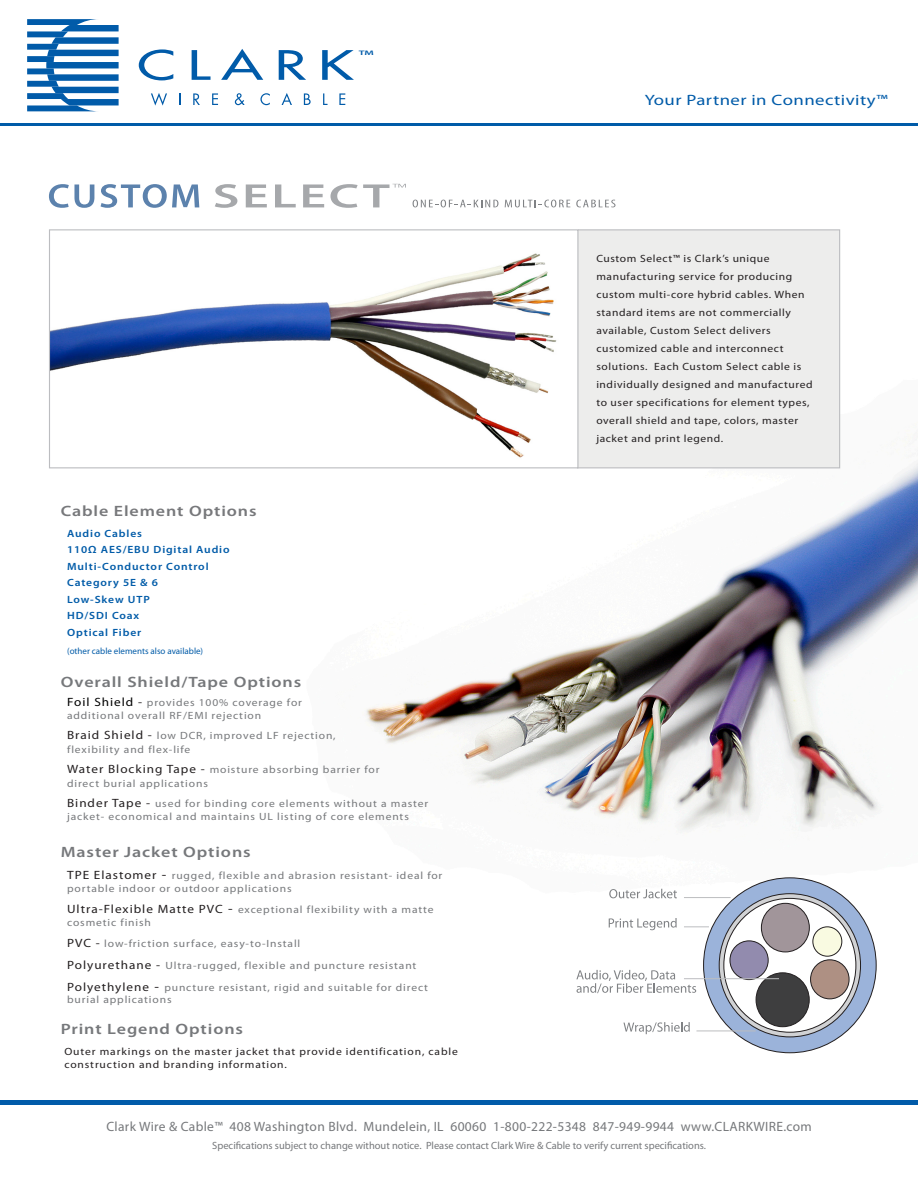
<style>
.page{position:relative;width:918px;height:1188px;background:#fff}
.page>*{position:absolute;margin:0;border:0;box-sizing:border-box;transform-origin:0 0}
.t1{font:600 15px "Myriad Pro";letter-spacing:.05em;color:#76787b;scale:1.2 1}
.t2{font:15px "Myriad Pro";letter-spacing:.025em;color:#015ba9;scale:1.25 1}
.t3{font:600 15px "Myriad Pro";letter-spacing:.05em;color:#77787b;scale:1.2 1}
.t4{font:13.5px "Myriad Pro";letter-spacing:.025em;color:#76787b}
.t5{font:10.5px/12.6px "Myriad Pro";letter-spacing:.075em;color:#76787b;scale:1.1 1}
.t6{font:10.5px/18px "Myriad Pro";letter-spacing:.05em;color:#231f20;scale:1.1 1}
.t7{font:600 10.5px "Myriad Pro";letter-spacing:.075em;color:#005ba8;scale:1.1 1}
.t8{font:10.5px "Myriad Pro";color:#76787b}
.t9{font:10.5px "Myriad Pro";letter-spacing:.075em;color:#231f20;scale:1.1 1}
.t10{font:9px "Myriad Pro";color:#005ba8}
.t11{font:600 6.6px "Myriad Pro";color:#015ba9;scale:1.73 1}
.s1{font-size:12px;color:#000}
.s2{font-size:12px;color:#231f20}
.s3{font-size:13.5px;color:#231f20}
</style>
<div class="page">
<img style="left:150px;top:320px;width:768px;height:581px">
<div style="left:577px;top:229px;width:263px;height:239px;background:#ededec;border:1px solid #bcbdc0"></div>
<div style="left:704px;top:878px;width:172px;height:175px;background:#9bb3da;border-radius:50%"></div>
<svg style="left:719px;top:894px;width:142px;height:143px;background:#a8a8aa"></svg>
<div style="left:724px;top:898px;width:132px;height:134px;background:#fff;border-radius:50%"></div>
<div style="left:761px;top:903px;width:48px;height:49px;background:#a1959a;border-radius:50%"></div>
<div style="left:761px;top:903px;width:49px;height:49px;border:1px solid #231f20;border-radius:50%"></div>
<div style="left:730px;top:941px;width:38px;height:39px;background:#928bae;border-radius:50%"></div>
<div style="left:730px;top:941px;width:38px;height:39px;border:1px solid #231f20;border-radius:50%"></div>
<div style="left:811px;top:960px;width:38px;height:39px;background:#ae9083;border-radius:50%"></div>
<div style="left:810px;top:960px;width:39px;height:39px;border:1px solid #231f20;border-radius:50%"></div>
<div style="left:813px;top:927px;width:29px;height:29px;background:#f9fae1;border-radius:50%"></div>
<div style="left:813px;top:927px;width:29px;height:29px;border:1px solid #231f20;border-radius:50%"></div>
<div style="left:756px;top:973px;width:53px;height:54px;background:#3e3e3f;border-radius:50%"></div>
<div style="left:756px;top:973px;width:53px;height:54px;border:1px solid #231f20;border-radius:50%"></div>
<hr style="left:684px;top:897px;width:47px;height:1px;background:#bcbdc0">
<hr style="left:684px;top:978px;width:95px;height:1px;background:#bcbdc0">
<svg style="left:684px;top:927px;width:25px;height:1px"></svg>
<hr style="left:696px;top:1031px;width:60px;height:1px;background:#bcbdc0">
<svg style="left:609px;top:889px;width:68px;height:9px"></svg>
<svg style="left:576px;top:970px;width:120px;height:23px"></svg>
<svg style="left:609px;top:918px;width:68px;height:12px"></svg>
<svg style="left:623px;top:1022px;width:67px;height:12px"></svg>
<img style="left:150px;top:575px;width:157px;height:25px">
<img style="left:51px;top:253px;width:525px;height:213px">
<div style="left:49px;top:229px;width:529px;height:239px;border:1px solid #bcbdc0"></div>
<svg style="left:49px;top:184px;width:45px;height:24px"></svg>
<svg style="left:101px;top:184px;width:98px;height:24px"></svg>
<svg style="left:215px;top:184px;width:22px;height:24px"></svg>
<svg style="left:246px;top:184px;width:21px;height:23px"></svg>
<svg style="left:275px;top:184px;width:21px;height:23px"></svg>
<svg style="left:303px;top:184px;width:21px;height:23px"></svg>
<svg style="left:330px;top:184px;width:76px;height:24px"></svg>
<svg style="left:413px;top:200px;width:85px;height:7px"></svg>
<svg style="left:505px;top:200px;width:65px;height:7px"></svg>
<svg style="left:576px;top:200px;width:40px;height:7px"></svg>
<hr style="left:0;top:123px;width:918px;height:3px;background:#005ba8">
<svg style="left:139px;top:49px;width:34px;height:31px"></svg>
<svg style="left:192px;top:50px;width:19px;height:30px"></svg>
<svg style="left:221px;top:49px;width:42px;height:31px"></svg>
<svg style="left:279px;top:50px;width:27px;height:30px"></svg>
<svg style="left:322px;top:50px;width:32px;height:30px"></svg>
<svg style="left:151px;top:93px;width:16px;height:13px"></svg>
<svg style="left:179px;top:93px;width:1px;height:12px"></svg>
<svg style="left:193px;top:93px;width:7px;height:12px"></svg>
<svg style="left:212px;top:93px;width:6px;height:12px"></svg>
<svg style="left:235px;top:93px;width:10px;height:12px"></svg>
<svg style="left:260px;top:93px;width:10px;height:12px"></svg>
<svg style="left:282px;top:93px;width:10px;height:12px"></svg>
<svg style="left:304px;top:93px;width:7px;height:12px"></svg>
<svg style="left:323px;top:93px;width:5px;height:12px"></svg>
<svg style="left:339px;top:93px;width:6px;height:12px"></svg>
<svg style="left:27px;top:19px;width:92px;height:92px"></svg>
<div style="left:0;top:1100px;width:918px;height:5px;background:#015ba9"></div>
<p class="t11" style="left:359px;top:48px;width:10px">TM</p>
<p class="t3" style="left:61px;top:502px;width:165px">Cable Element Options</p>
<p class="t7" style="left:67px;top:527px;width:70px">Audio Cables</p>
<p class="t7" style="left:67px;top:543px;width:149px">110Ω AES/EBU Digital Audio</p>
<p class="t7" style="left:67px;top:560px;width:130px">Multi-Conductor Control</p>
<p class="t7" style="left:67px;top:576px;width:84px">Category 5E &amp; 6</p>
<p class="t7" style="left:67px;top:593px;width:77px">Low-Skew UTP</p>
<p class="t7" style="left:67px;top:609px;width:67px">HD/SDI Coax</p>
<p class="t7" style="left:67px;top:626px;width:69px">Optical Fiber</p>
<p class="t10" style="left:67px;top:645px;width:138px">(other cable elements also available)</p>
<p class="t1" style="left:61px;top:673px;width:202px">Overall Shield/Tape Options</p>
<p class="t5" style="left:67px;top:696px;width:215px"><span class="s1">Foil Shield</span> <span class="s2">-</span> provides 100% coverage for</p>
<p class="t5" style="left:67px;top:709px;width:178px">additional overall RF/EMI rejection</p>
<p class="t5" style="left:67px;top:729px;width:246px"><span class="s2">Braid Shield -</span> low DCR, improved LF rejection,</p>
<p class="t5" style="left:67px;top:743px;width:114px">flexibility and flex-life</p>
<p class="t5" style="left:67px;top:763px;width:285px"><span class="s2">Water Blocking Tape -</span> moisture absorbing barrier for</p>
<p class="t5" style="left:67px;top:777px;width:130px">direct burial applications</p>
<p class="t5" style="left:67px;top:797px;width:330px"><span class="s2">Binder Tape -</span> used for binding core elements without a master jacket- economical and maintains UL listing of core elements</p>
<p class="t1" style="left:61px;top:842px;width:160px">Master Jacket Options</p>
<p class="t5" style="left:67px;top:869px;width:343px"><span class="s2">TPE Elastomer</span> <span class="s3">-</span> rugged, flexible and abrasion resistant- ideal for portable indoor or outdoor applications</p>
<p class="t5" style="left:67px;top:903px;width:335px"><span class="s2">Ultra-Flexible Matte PVC</span> <span class="s3">-</span> exceptional flexibility with a matte cosmetic finish</p>
<p class="t5" style="left:67px;top:937px;width:214px"><span class="s2">PVC -</span> low-friction surface, easy-to-Install</p>
<p class="t5" style="left:67px;top:959px;width:319px"><span class="s2">Polyurethane -</span> Ultra-rugged, flexible and puncture resistant</p>
<p class="t5" style="left:67px;top:981px;width:330px"><span class="s2">Polyethylene</span> <span class="s3">-</span> puncture resistant, rigid and suitable for direct burial applications</p>
<p class="t1" style="left:61px;top:1019px;width:153px">Print Legend Options</p>
<p class="t9" style="left:64px;top:1045px;width:359px">Outer markings on the master jacket that provide identification, cable</p>
<p class="t9" style="left:64px;top:1058px;width:204px">construction and branding information.</p>
<p class="t2" style="left:645px;top:91px;width:196px">Your Partner in Connectivity™</p>
<p class="t6" style="left:596px;top:249px;width:198px">Custom Select™ is Clark’s unique manufacturing service for producing custom multi-core hybrid cables. When standard items are not commercially available, Custom Select delivers customized cable and interconnect solutions. Each Custom Select cable is individually designed and manufactured to user specifications for element types, overall shield and tape, colors, master jacket and print legend.</p>
<p class="t4" style="left:106px;top:1118px;width:707px">Clark Wire &amp; Cable™ 408 Washington Blvd. Mundelein, IL 60060 1-800-222-5348 847-949-9944 www.CLARKWIRE.com</p>
<p class="t8" style="left:212px;top:1139px;width:495px">Specifications subject to change without notice. Please contact Clark Wire &amp; Cable to verify current specifications.</p>
</div>
